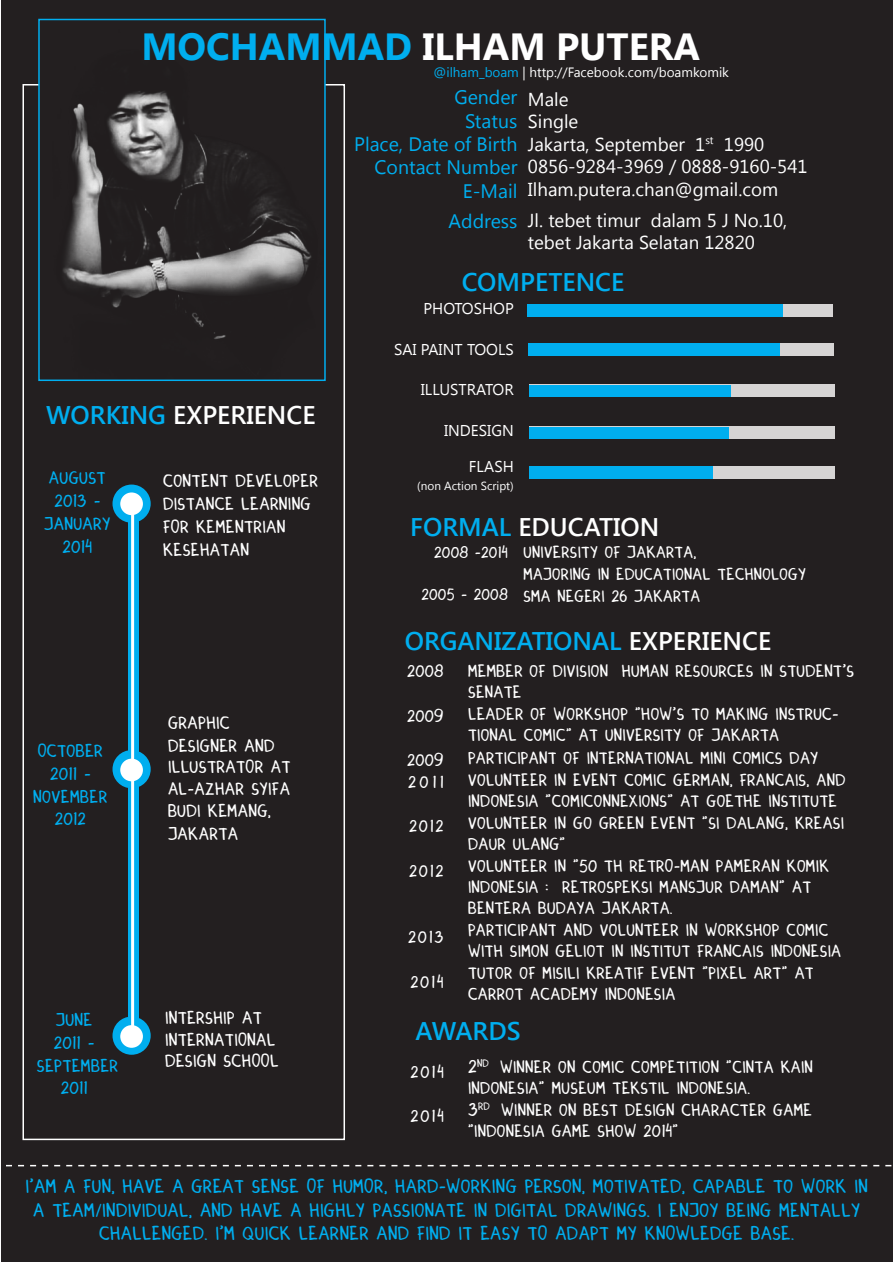
<style>
.page{position:relative;width:893px;height:1263px;background:#fff}
.page>*{position:absolute;margin:0;border:0;box-sizing:border-box;transform-origin:0 0}
.t1{font:700 37.8px "Segoe UI";color:#fff}
.t2{font:600 25.5px "Segoe UI";color:#00aeef}
.t3{font:600 25.5px "Segoe UI";color:#fff}
.t4{font:19.5px/23.4px "DINSKICASUALHANDWRITING";color:#00aeef;text-align:center}
.t5{font:19.5px "Segoe UI";color:#00aeef}
.t6{font:18.75px/22.5px "Segoe UI";color:#fff}
.t7{font:18px/21.6px "DINSKICASUALHANDWRITING";color:#fff}
.t8{font:18px/21.6px "DINSKICASUALHANDWRITING";color:#00aeef;text-align:center}
.t9{font:17.4px/20.9px "DINSKICASUALHANDWRITING";color:#fff}
.t10{font:17.25px "DINSKICASUALHANDWRITING";letter-spacing:.09em;color:#fff}
.t11{font:16.95px "DINSKICASUALHANDWRITING";color:#fff}
.t12{font:16.2px "DINSKICASUALHANDWRITING";color:#fff}
.t13{font:15.6px "Segoe UI";color:#fff}
.t14{font:13.5px "Segoe UI";color:#fff}
.t15{font:11.7px "Segoe UI";color:#fff}
.s1{color:#00aeef}
.s2{color:#fff}
.s3{font-size:18.75px}
</style>
<div class="page">
<div style="left:1px;top:1px;width:891px;height:1261px;background:#231f20"></div>
<div style="left:22px;top:84px;width:323px;height:1056px;border:2px solid #fff"></div>
<div style="left:527px;top:305px;width:305px;height:12px;background:#d6d4d4"></div>
<div style="left:529px;top:343px;width:305px;height:12px;background:#d6d4d4"></div>
<div style="left:530px;top:385px;width:305px;height:12px;background:#d6d4d4"></div>
<div style="left:530px;top:427px;width:305px;height:12px;background:#d6d4d4"></div>
<div style="left:530px;top:466px;width:305px;height:12px;background:#d6d4d4"></div>
<div style="left:527px;top:304px;width:256px;height:13px;background:#00aeef"></div>
<div style="left:528px;top:343px;width:251px;height:12px;background:#00aeef"></div>
<div style="left:529px;top:385px;width:201px;height:12px;background:#00aeef"></div>
<div style="left:529px;top:427px;width:200px;height:12px;background:#00aeef"></div>
<div style="left:529px;top:466px;width:184px;height:12px;background:#00aeef"></div>
<svg style="left:128px;top:522px;width:10px;height:495px;background:#04afef"></svg>
<div style="left:112px;top:750px;width:39px;height:38px;background:#00aeef;border-radius:50%"></div>
<div style="left:112px;top:485px;width:39px;height:38px;background:#00aeef;border-radius:50%"></div>
<div style="left:112px;top:1016px;width:39px;height:39px;background:#00aeef;border-radius:50%"></div>
<div style="left:120px;top:1025px;width:23px;height:23px;background:#fff;border-radius:50%"></div>
<hr style="left:131px;top:503px;width:3px;height:535px;background:#fff">
<svg style="left:6px;top:1165px;width:885px;height:1px"></svg>
<div style="left:120px;top:759px;width:23px;height:22px;background:#fff;border-radius:50%"></div>
<div style="left:120px;top:492px;width:23px;height:23px;background:#fff;border-radius:50%"></div>
<img style="left:41px;top:84px;width:282px;height:255px">
<div style="left:38px;top:19px;width:288px;height:362px;border:2px solid #00aeef"></div>
<p class="t1" style="left:141px;top:19px;width:560px"><span class="s1">MOCHAMMAD</span> ILHAM PUTERA</p>
<p class="t3" style="left:46px;top:397px;width:271px"><span class="s1">WORKING</span> EXPERIENCE</p>
<p class="t8" style="left:49px;top:467px;width:59px">AUGUST</p>
<p class="t8" style="left:54px;top:490px;width:48px">2013 -</p>
<p class="t8" style="left:44px;top:513px;width:68px">JANUARY</p>
<p class="t8" style="left:63px;top:536px;width:32px">2014</p>
<p class="t7" style="left:163px;top:470px;width:157px">CONTENT DEVELOPER</p>
<p class="t7" style="left:163px;top:493px;width:150px">DISTANCE LEARNING</p>
<p class="t7" style="left:163px;top:516px;width:124px">FOR KEMENTRIAN</p>
<p class="t7" style="left:163px;top:539px;width:88px">KESEHATAN</p>
<p class="t8" style="left:38px;top:740px;width:67px">OCTOBER</p>
<p class="t8" style="left:50px;top:763px;width:42px">2011 -</p>
<p class="t8" style="left:33px;top:786px;width:76px">NOVEMBER<br>2012</p>
<p class="t7" style="left:168px;top:711px;width:64px">GRAPHIC</p>
<p class="t7" style="left:168px;top:734px;width:124px">DESIGNER AND<br>ILLUSTRATOR AT<br>AL-AZHAR SYIFA<br>BUDI KEMANG,</p>
<p class="t7" style="left:168px;top:822px;width:72px">JAKARTA</p>
<p class="t8" style="left:56px;top:1008px;width:38px">JUNE</p>
<p class="t8" style="left:54px;top:1031px;width:42px">2011 -</p>
<p class="t8" style="left:37px;top:1054px;width:83px">SEPTEMBER<br>2011</p>
<p class="t7" style="left:165px;top:1007px;width:116px">INTERSHIP AT<br>INTERNATIONAL<br>DESIGN SCHOOL</p>
<p class="t14" style="left:434px;top:63px;width:297px"><span class="s1">@ilham_boam</span> | http://Facebook.com/boamkomik</p>
<p class="t5" style="left:454px;top:84px;width:65px">Gender</p>
<p class="t5" style="left:465px;top:107px;width:54px">Status</p>
<p class="t5" style="left:354px;top:131px;width:165px">Place, Date of Birth</p>
<p class="t5" style="left:375px;top:154px;width:144px">Contact Number</p>
<p class="t5" style="left:463px;top:177px;width:56px">E-Mail</p>
<p class="t5" style="left:449px;top:207px;width:70px">Address</p>
<p class="t6" style="left:528px;top:87px;width:42px">Male</p>
<p class="t6" style="left:528px;top:109px;width:52px">Single</p>
<p class="t6" style="left:528px;top:132px;width:238px">Jakarta, September 1<sup>st</sup> 1990</p>
<p class="t6" style="left:528px;top:154px;width:281px">0856-9284-3969 / 0888-9160-541</p>
<p class="t6" style="left:528px;top:177px;width:252px">Ilham.putera.chan@gmail.com</p>
<p class="t6" style="left:528px;top:208px;width:261px">Jl. tebet timur dalam 5 J No.10, tebet Jakarta Selatan 12820</p>
<p class="t2" style="left:462px;top:264px;width:164px">COMPETENCE</p>
<p class="t13" style="left:423px;top:298px;width:92px">PHOTOSHOP</p>
<p class="t13" style="left:394px;top:338px;width:121px">SAI PAINT TOOLS</p>
<p class="t13" style="left:421px;top:379px;width:94px">ILLUSTRATOR</p>
<p class="t13" style="left:444px;top:419px;width:71px">INDESIGN</p>
<p class="t13" style="left:469px;top:455px;width:47px">FLASH</p>
<p class="t15" style="left:417px;top:477px;width:98px">(non Action Script)</p>
<p class="t3" style="left:410px;top:509px;width:250px"><span class="s1">FORMAL</span> EDUCATION</p>
<p class="t12" style="left:434px;top:544px;width:76px">2008 -2014</p>
<p class="t12" style="left:421px;top:586px;width:88px">2005 - 2008</p>
<p class="t11" style="left:524px;top:544px;width:175px">UNIVERSITY OF JAKARTA,</p>
<p class="t11" style="left:524px;top:566px;width:284px">MAJORING IN EDUCATIONAL TECHNOLOGY</p>
<p class="t11" style="left:524px;top:587px;width:179px">SMA NEGERI 26 JAKARTA</p>
<p class="t2" style="left:405px;top:623px;width:368px">ORGANIZATIONAL <span class="s2">EXPERIENCE</span></p>
<p class="t10" style="left:407px;top:663px;width:38px">2008</p>
<p class="t10" style="left:407px;top:707px;width:38px">2009</p>
<p class="t10" style="left:407px;top:751px;width:38px">2009</p>
<p class="t10" style="left:408px;top:773px;width:37px">2011</p>
<p class="t10" style="left:409px;top:818px;width:36px">2012</p>
<p class="t10" style="left:409px;top:862px;width:36px">2012</p>
<p class="t10" style="left:408px;top:929px;width:37px">2013</p>
<p class="t10" style="left:410px;top:973px;width:35px">2014</p>
<p class="t9" style="left:468px;top:660px;width:388px">MEMBER OF DIVISION HUMAN RESOURCES IN STUDENT'S<br>SENATE</p>
<p class="t9" style="left:468px;top:703px;width:372px">LEADER OF WORKSHOP "HOW'S TO MAKING INSTRUC-<br>TIONAL COMIC" AT UNIVERSITY OF JAKARTA</p>
<p class="t9" style="left:468px;top:747px;width:352px">PARTICIPANT OF INTERNATIONAL MINI COMICS DAY</p>
<p class="t9" style="left:468px;top:769px;width:379px">VOLUNTEER IN EVENT COMIC GERMAN, FRANCAIS, AND<br>INDONESIA "COMICONNEXIONS" AT GOETHE INSTITUTE</p>
<p class="t9" style="left:468px;top:812px;width:378px">VOLUNTEER IN GO GREEN EVENT "SI DALANG, KREASI<br>DAUR ULANG"</p>
<p class="t9" style="left:468px;top:855px;width:363px">VOLUNTEER IN "50 TH RETRO-MAN PAMERAN KOMIK<br>INDONESIA : RETROSPEKSI MANSJUR DAMAN" AT<br>BENTERA BUDAYA JAKARTA.</p>
<p class="t9" style="left:468px;top:919px;width:375px">PARTICIPANT AND VOLUNTEER IN WORKSHOP COMIC<br>WITH SIMON GELIOT IN INSTITUT FRANCAIS INDONESIA</p>
<p class="t9" style="left:468px;top:962px;width:348px">TUTOR OF MISILI KREATIF EVENT "PIXEL ART" AT<br>CARROT ACADEMY INDONESIA</p>
<p class="t2" style="left:415px;top:1013px;width:107px">AWARDS</p>
<p class="t10" style="left:411px;top:1063px;width:35px">2014</p>
<p class="t10" style="left:411px;top:1107px;width:35px">2014</p>
<p class="t9" style="left:468px;top:1056px;width:347px"><span class="s3">2</span><sup>ND</sup> WINNER ON COMIC COMPETITION "CINTA KAIN<br>INDONESIA" MUSEUM TEKSTIL INDONESIA.</p>
<p class="t9" style="left:468px;top:1099px;width:346px"><span class="s3">3</span><sup>RD</sup> WINNER ON BEST DESIGN CHARACTER GAME</p>
<p class="t9" style="left:468px;top:1120px;width:212px">"INDONESIA GAME SHOW 2014"</p>
<p class="t4" style="left:26px;top:1174px;width:844px">I'AM A FUN, HAVE A GREAT SENSE OF HUMOR, HARD-WORKING PERSON, MOTIVATED, CAPABLE TO WORK IN<br>A TEAM/INDIVIDUAL, AND HAVE A HIGHLY PASSIONATE IN DIGITAL DRAWINGS. I ENJOY BEING MENTALLY<br>CHALLENGED. I'M QUICK LEARNER AND FIND IT EASY TO ADAPT MY KNOWLEDGE BASE.</p>
</div>
